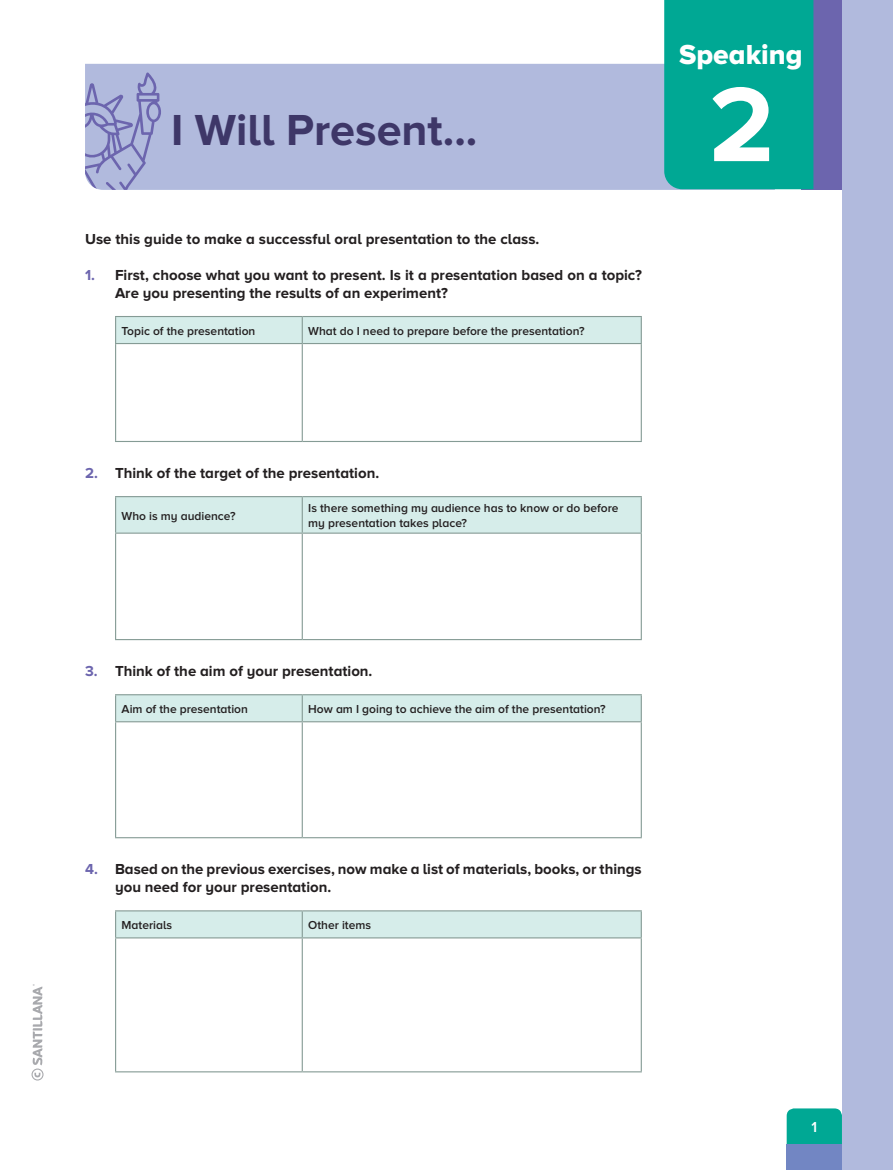
<style>
.page{position:relative;width:893px;height:1170px;background:#fff}
.page>*{position:absolute;margin:0;border:0;box-sizing:border-box;transform-origin:0 0}
.t1{font:700 109.5px "Proxima Nova A";color:#fff}
.t2{font:700 45px "Proxima Nova A";color:#3e3768}
.t3{font:28.5px "Proxima Nova A Extrabld";color:#fff}
.t4{font:700 15px/18px "Proxima Nova A";color:#231f20}
.t5{font:600 15px "Proxima Nova A";color:#fff}
.t6{font:600 12px/15px "Proxima Nova A";color:#231f20}
.s1{color:#6c65ae}
</style>
<div class="page">
<div style="left:787px;top:1108px;width:55px;height:36px;background:#00a894"></div>
<div style="left:787px;top:1144px;width:55px;height:25px;background:#7286c3"></div>
<div style="left:85px;top:64px;width:690px;height:126px;background:#b1badd"></div>
<svg style="left:85px;top:72px;width:76px;height:118px;background:#a2a7d2"></svg>
<div style="left:801px;top:0;width:41px;height:189px;background:#6c65ae"></div>
<div style="left:664px;top:0;width:149px;height:189px;background:#00a894"></div>
<div style="left:842px;top:0;width:51px;height:1169px;background:#b1badd"></div>
<svg style="left:116px;top:344px;width:525px;height:97px"></svg>
<hr style="left:302px;top:441px;width:340px;height:1px;background:#859b95">
<hr style="left:641px;top:344px;width:1px;height:97px;background:#859b95">
<hr style="left:115px;top:343px;width:187px;height:1px;background:#859b95">
<div style="left:115px;top:316px;width:527px;height:27px;background:#d6edea"></div>
<hr style="left:302px;top:343px;width:340px;height:1px;background:#859b95">
<hr style="left:115px;top:344px;width:1px;height:97px;background:#859b95">
<hr style="left:302px;top:344px;width:1px;height:97px;background:#859b95">
<hr style="left:115px;top:441px;width:187px;height:1px;background:#859b95">
<div style="left:116px;top:497px;width:525px;height:35px;background:#d6edea"></div>
<svg style="left:116px;top:533px;width:525px;height:106px"></svg>
<hr style="left:302px;top:639px;width:340px;height:1px;background:#859b95">
<hr style="left:641px;top:533px;width:1px;height:106px;background:#859b95">
<hr style="left:115px;top:496px;width:187px;height:1px;background:#859b95">
<hr style="left:115px;top:497px;width:1px;height:35px;background:#859b95">
<hr style="left:115px;top:532px;width:187px;height:1px;background:#859b95">
<hr style="left:302px;top:496px;width:340px;height:1px;background:#859b95">
<hr style="left:302px;top:497px;width:1px;height:35px;background:#859b95">
<hr style="left:641px;top:497px;width:1px;height:35px;background:#859b95">
<hr style="left:302px;top:532px;width:340px;height:1px;background:#859b95">
<hr style="left:115px;top:533px;width:1px;height:106px;background:#859b95">
<hr style="left:302px;top:533px;width:1px;height:106px;background:#859b95">
<hr style="left:115px;top:639px;width:187px;height:1px;background:#859b95">
<svg style="left:116px;top:722px;width:525px;height:115px"></svg>
<hr style="left:302px;top:837px;width:340px;height:1px;background:#859b95">
<hr style="left:641px;top:722px;width:1px;height:115px;background:#859b95">
<hr style="left:115px;top:721px;width:187px;height:1px;background:#859b95">
<svg style="left:115px;top:694px;width:527px;height:27px;background:#d2e9e6"></svg>
<hr style="left:302px;top:721px;width:340px;height:1px;background:#859b95">
<hr style="left:115px;top:722px;width:1px;height:115px;background:#859b95">
<hr style="left:302px;top:722px;width:1px;height:115px;background:#859b95">
<hr style="left:115px;top:837px;width:187px;height:1px;background:#859b95">
<svg style="left:116px;top:938px;width:525px;height:133px"></svg>
<hr style="left:302px;top:1071px;width:340px;height:1px;background:#859b95">
<hr style="left:641px;top:938px;width:1px;height:133px;background:#859b95">
<hr style="left:115px;top:937px;width:187px;height:1px;background:#859b95">
<svg style="left:115px;top:910px;width:527px;height:27px;background:#d2e9e6"></svg>
<hr style="left:302px;top:937px;width:340px;height:1px;background:#859b95">
<hr style="left:115px;top:938px;width:1px;height:133px;background:#859b95">
<hr style="left:302px;top:938px;width:1px;height:133px;background:#859b95">
<hr style="left:115px;top:1071px;width:187px;height:1px;background:#859b95">
<svg style="left:32px;top:984px;width:12px;height:96px"></svg>
<h2 class="t2" style="left:171px;top:104px;width:308px">I Will Present...</h2>
<p class="t4" style="left:85px;top:230px;width:456px">Use this guide to make a successful oral presentation to the class.</p>
<p class="t4" style="left:115px;top:266px;width:528px;text-indent:-30px"><span class="s1">1.</span> First, choose what you want to present. Is it a presentation based on a topic?<br>Are you presenting the results of an experiment?</p>
<p class="t6" style="left:122px;top:323px;width:135px">Topic of the presentation</p>
<p class="t6" style="left:308px;top:323px;width:278px">What do I need to prepare before the presentation?</p>
<h3 class="t3" style="left:679px;top:38px;width:125px">Speaking</h3>
<h1 class="t1" style="left:709px;top:62px;width:67px">2</h1>
<p class="t4" style="left:85px;top:464px;width:296px"><span class="s1">2.</span> Think of the target of the presentation.</p>
<p class="t6" style="left:122px;top:508px;width:116px">Who is my audience?</p>
<p class="t6" style="left:308px;top:500px;width:312px">Is there something my audience has to know or do before my presentation takes place?</p>
<p class="t4" style="left:85px;top:662px;width:289px"><span class="s1">3.</span> Think of the aim of your presentation.</p>
<p class="t6" style="left:122px;top:701px;width:128px">Aim of the presentation</p>
<p class="t6" style="left:308px;top:701px;width:299px">How am I going to achieve the aim of the presentation?</p>
<p class="t4" style="left:115px;top:860px;width:528px;text-indent:-30px"><span class="s1">4.</span> Based on the previous exercises, now make a list of materials, books, or things you need for your presentation.</p>
<p class="t6" style="left:122px;top:917px;width:52px">Materials</p>
<p class="t6" style="left:308px;top:917px;width:64px">Other items</p>
<p class="t5" style="left:811px;top:1118px;width:7px">1</p>
</div>
